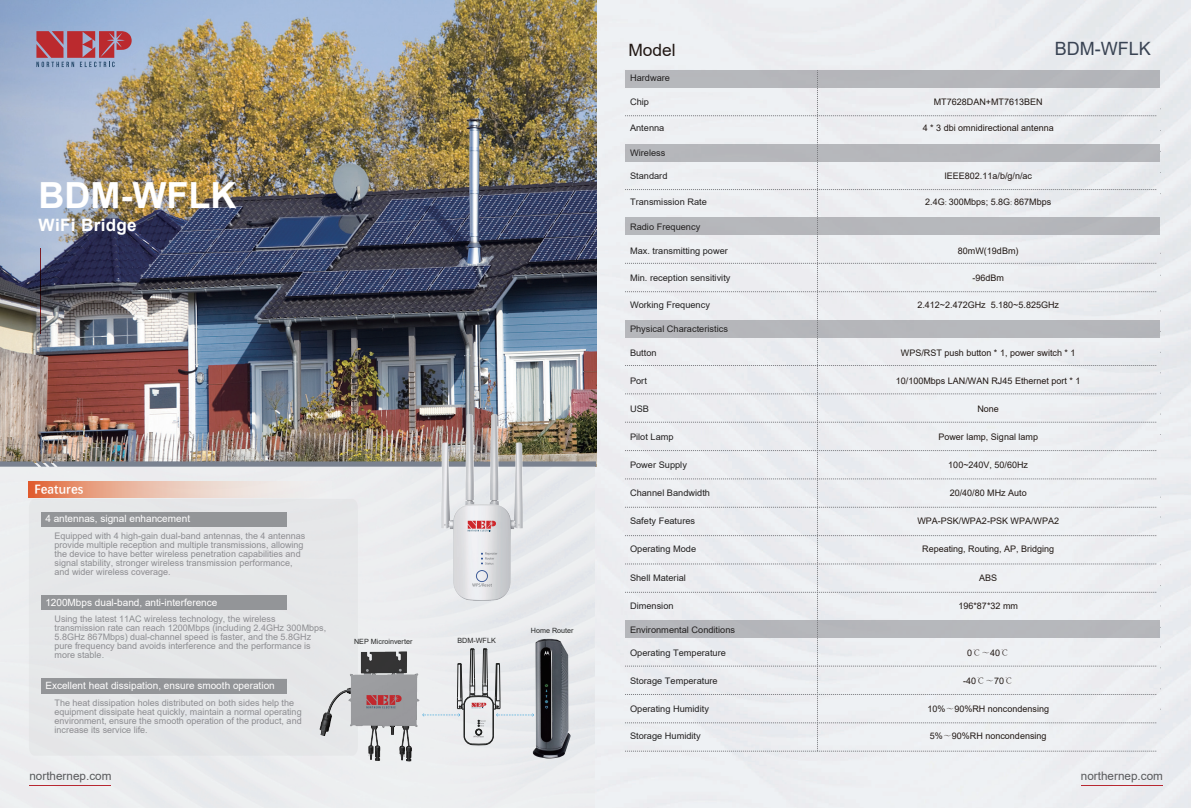
<style>
.page{position:relative;width:1191px;height:808px;background:#fff}
.page>*{position:absolute;margin:0;border:0;box-sizing:border-box;transform-origin:0 0}
.t1{font:700 36px "Arial";color:#fff}
.t2{font:18.3px "Arial";color:#394353}
.t3{font:700 17.1px "Arial";letter-spacing:.02em;color:#fff}
.t4{font:17px "Arial";color:#211814}
.t5{font:700 12.7px "Deng Xian";color:#fff}
.t6{font:11.7px "Arial";color:#595a5c}
.t7{font:10px "Arial";color:#fffefe}
.t8{font:9px/9px "Arial";color:#8d8d91}
.t9{font:9px "Arial";color:#211814}
.t10{font:9px "Arial";color:#222020}
.t11{font:7.2px "Arial";color:#282929}
.s1{font-family:"Adobe Song Std";font-weight:300}
</style>
<div class="page">
<div style="left:594px;top:0;width:597px;height:808px;background:#edeef1"></div>
<img style="left:0;top:0;width:596px;height:461px">
<hr style="left:41px;top:248px;width:1px;height:86px;background:#ba2a2e">
<div style="left:0;top:467px;width:594px;height:341px;background:#ecedef"></div>
<svg style="left:36px;top:31px;width:96px;height:36px;background:#aa687a"></svg>
<svg style="left:0;top:461px;width:596px;height:6px;background:#838994"></svg>
<svg style="left:28px;top:482px;width:304px;height:15px;background:#eac0af"></svg>
<hr style="left:29px;top:785px;width:82px;height:1px;background:#b72831">
<hr style="left:1081px;top:785px;width:82px;height:1px;background:#b72831">
<div style="left:29px;top:499px;width:329px;height:257px;background:#e6e7e9"></div>
<div style="left:41px;top:678px;width:245px;height:15px;background:#939598"></div>
<svg style="left:625px;top:70px;width:536px;height:682px;background:#e3e5e8"></svg>
<img style="left:441px;top:414px;width:81px;height:186px">
<svg style="left:468px;top:521px;width:28px;height:10px"></svg>
<div style="left:41px;top:595px;width:245px;height:15px;background:#939598"></div>
<div style="left:41px;top:512px;width:245px;height:15px;background:#939598"></div>
<svg style="left:426px;top:649px;width:106px;height:96px;background:#d8dadc"></svg>
<img style="left:316px;top:645px;width:110px;height:122px">
<img style="left:532px;top:639px;width:38px;height:119px">
<h1 class="t1" style="left:39px;top:170px;width:199px">BDM-WFLK</h1>
<h3 class="t3" style="left:39px;top:213px;width:100px">WiFi Bridge</h3>
<h3 class="t5" style="left:35px;top:480px;width:50px">Features</h3>
<p class="t7" style="left:45px;top:512px;width:146px">4 antennas, signal enhancement</p>
<p class="t8" style="left:55px;top:532px;width:252px">Equipped with 4 high-gain dual-band antennas, the 4 antennas provide multiple reception and multiple transmissions, allowing the device to have better wireless penetration capabilities and signal stability, stronger wireless transmission performance, and wider wireless coverage.</p>
<p class="t8" style="left:55px;top:615px;width:273px">Using the latest 11AC wireless technology, the wireless transmission rate can reach 1200Mbps (including 2.4GHz 300Mbps, 5.8GHz 867Mbps) dual-channel speed is faster, and the 5.8GHz pure frequency band avoids interference and the performance is more stable.</p>
<p class="t7" style="left:45px;top:596px;width:174px">1200Mbps dual-band, anti-interference</p>
<p class="t7" style="left:45px;top:678px;width:231px">Excellent heat dissipation, ensure smooth operation</p>
<p class="t8" style="left:55px;top:699px;width:249px">The heat dissipation holes distributed on both sides help the equipment dissipate heat quickly, maintain a normal operating environment, ensure the smooth operation of the product, and increase its service life.</p>
<p class="t11" style="left:354px;top:636px;width:60px">NEP Microinverter</p>
<p class="t11" style="left:457px;top:636px;width:40px">BDM-WFLK</p>
<p class="t11" style="left:531px;top:626px;width:44px">Home Router</p>
<h3 class="t4" style="left:628px;top:39px;width:49px">Model</h3>
<h2 class="t2" style="left:1054px;top:36px;width:97px">BDM-WFLK</h2>
<p class="t10" style="left:630px;top:72px;width:41px">Hardware</p>
<p class="t10" style="left:630px;top:96px;width:20px">Chip</p>
<p class="t10" style="left:630px;top:122px;width:36px">Antenna</p>
<p class="t10" style="left:630px;top:146px;width:37px">Wireless</p>
<p class="t10" style="left:630px;top:170px;width:39px">Standard</p>
<p class="t10" style="left:630px;top:196px;width:78px">Transmission Rate</p>
<p class="t10" style="left:630px;top:220px;width:72px">Radio Frequency</p>
<p class="t10" style="left:630px;top:244px;width:99px">Max. transmitting power</p>
<p class="t10" style="left:630px;top:271px;width:102px">Min. reception sensitivity</p>
<p class="t10" style="left:630px;top:298px;width:81px">Working Frequency</p>
<p class="t10" style="left:630px;top:323px;width:99px">Physical Characteristics</p>
<p class="t10" style="left:630px;top:346px;width:28px">Button</p>
<p class="t10" style="left:630px;top:375px;width:18px">Port</p>
<p class="t10" style="left:630px;top:403px;width:20px">USB</p>
<p class="t10" style="left:630px;top:431px;width:45px">Pilot Lamp</p>
<p class="t10" style="left:630px;top:459px;width:58px">Power Supply</p>
<p class="t10" style="left:630px;top:487px;width:81px">Channel Bandwidth</p>
<p class="t10" style="left:630px;top:515px;width:67px">Safety Features</p>
<p class="t10" style="left:630px;top:543px;width:68px">Operating Mode</p>
<p class="t10" style="left:630px;top:571px;width:57px">Shell Material</p>
<p class="t10" style="left:630px;top:599px;width:45px">Dimension</p>
<p class="t10" style="left:630px;top:623px;width:107px">Environmental Conditions</p>
<p class="t10" style="left:630px;top:647px;width:97px">Operating Temperature</p>
<p class="t10" style="left:630px;top:675px;width:89px">Storage Temperature</p>
<p class="t10" style="left:630px;top:702px;width:80px">Operating Humidity</p>
<p class="t10" style="left:630px;top:730px;width:72px">Storage Humidity</p>
<p class="t9" style="left:933px;top:96px;width:110px">MT7628DAN+MT7613BEN</p>
<p class="t9" style="left:922px;top:122px;width:133px">4 * 3 dbi omnidirectional antenna</p>
<p class="t9" style="left:944px;top:170px;width:89px">IEEE802.11a/b/g/n/ac</p>
<p class="t9" style="left:925px;top:196px;width:128px">2.4G<span class="s1">:</span> 300Mbps; 5.8G<span class="s1">:</span> 867Mbps</p>
<p class="t9" style="left:958px;top:244px;width:62px">80mW(19dBm)</p>
<p class="t9" style="left:972px;top:271px;width:33px">-96dBm</p>
<p class="t9" style="left:917px;top:298px;width:143px">2.412~2.472GHz 5.180~5.825GHz</p>
<p class="t9" style="left:901px;top:346px;width:176px">WPS/RST push button * 1, power switch * 1</p>
<p class="t9" style="left:896px;top:375px;width:186px">10/100Mbps LAN/WAN RJ45 Ethernet port * 1</p>
<p class="t9" style="left:977px;top:403px;width:23px">None</p>
<p class="t9" style="left:938px;top:431px;width:101px">Power lamp, Signal lamp</p>
<p class="t9" style="left:948px;top:459px;width:81px">100~240V, 50/60Hz</p>
<p class="t9" style="left:949px;top:487px;width:79px">20/40/80 MHz Auto</p>
<p class="t9" style="left:917px;top:515px;width:143px">WPA-PSK/WPA2-PSK WPA/WPA2</p>
<p class="t9" style="left:922px;top:543px;width:134px">Repeating, Routing, AP, Bridging</p>
<p class="t9" style="left:979px;top:571px;width:20px">ABS</p>
<p class="t9" style="left:958px;top:599px;width:61px">196*87*32 mm</p>
<p class="t9" style="left:967px;top:647px;width:44px">0<span class="s1">℃～</span>40<span class="s1">℃</span></p>
<p class="t9" style="left:963px;top:675px;width:52px">-40<span class="s1">℃～</span>70<span class="s1">℃</span></p>
<p class="t9" style="left:927px;top:702px;width:123px">10%<span class="s1">～</span>90%RH noncondensing</p>
<p class="t9" style="left:930px;top:730px;width:118px">5%<span class="s1">～</span>90%RH noncondensing</p>
<p class="t6" style="left:29px;top:768px;width:83px">northernep.com</p>
<p class="t6" style="left:1081px;top:768px;width:83px">northernep.com</p>
</div>
